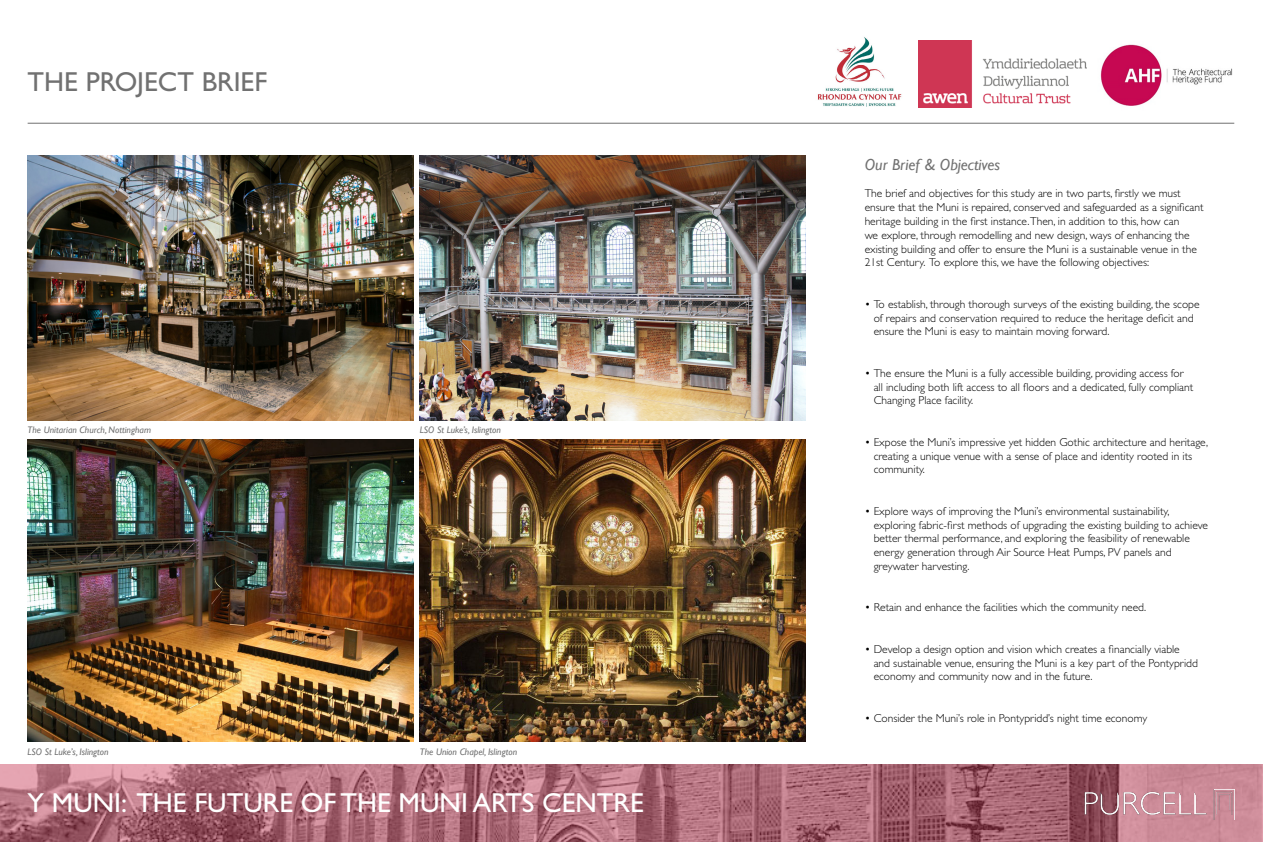
<style>
.page{position:relative;width:1263px;height:842px;background:#fff}
.page>*{position:absolute;margin:0;border:0;box-sizing:border-box;transform-origin:0 0}
.t1{font:27.5px "Gill Sans Std";color:#fff}
.t2{font:27.5px "Gill Sans Std";color:#717171}
.t3{font:italic 16px "Gill Sans";color:#717171}
.t4{font:300 11.5px/13.8px "Gill Sans Std";color:#000}
.t5{font:italic 9.5px "Gill Sans";color:#717171}
</style>
<div class="page">
<img style="left:28px;top:439px;width:386px;height:302px">
<img style="left:420px;top:439px;width:386px;height:302px">
<hr style="left:28px;top:123px;width:1206px;height:1px;background:#717171">
<img style="left:818px;top:37px;width:84px;height:70px">
<img style="left:918px;top:41px;width:168px;height:66px">
<img style="left:1100px;top:44px;width:133px;height:62px">
<svg style="left:0;top:764px;width:1263px;height:78px;background:#ab6a77"></svg>
<img style="left:1081px;top:789px;width:154px;height:31px">
<img style="left:28px;top:156px;width:386px;height:265px">
<img style="left:420px;top:156px;width:386px;height:265px">
<h1 class="t2" style="left:28px;top:66px;width:241px">THE PROJECT BRIEF</h1>
<p class="t5" style="left:28px;top:424px;width:125px">The Unitarian Church, Nottingham</p>
<p class="t5" style="left:420px;top:424px;width:83px">LSO St Luke’s, Islington</p>
<p class="t5" style="left:28px;top:746px;width:83px">LSO St Luke’s, Islington</p>
<p class="t5" style="left:420px;top:746px;width:99px">The Union Chapel, Islington</p>
<h1 class="t1" style="left:28px;top:787px;width:618px">Y MUNI: THE FUTURE OF THE MUNI ARTS CENTRE</h1>
<h2 class="t3" style="left:865px;top:155px;width:137px">Our Brief &amp; Objectives</h2>
<p class="t4" style="left:865px;top:187px;width:340px">The brief and objectives for this study are in two parts, firstly we must ensure that the Muni is repaired, conserved and safeguarded as a significant heritage building in the first instance.Then, in addition to this, how can<br>we explore, through remodelling and new design, ways of enhancing the existing building and offer to ensure the Muni is a sustainable venue in the 21st Century. To explore this, we have the following objectives:</p>
<p class="t4" style="left:874px;top:297px;width:327px;text-indent:-9px">• To establish, through thorough surveys of the existing building, the scope of repairs and conservation required to reduce the heritage deficit and ensure the Muni is easy to maintain moving forward.</p>
<p class="t4" style="left:874px;top:366px;width:321px;text-indent:-9px">• The ensure the Muni is a fully accessible building, providing access for all including both lift access to all floors and a dedicated, fully compliant<br>Changing Place facility.</p>
<p class="t4" style="left:874px;top:435px;width:336px;text-indent:-9px">• Expose the Muni’s impressive yet hidden Gothic architecture and heritage, creating a unique venue with a sense of place and identity rooted in its community.</p>
<p class="t4" style="left:874px;top:504px;width:336px;text-indent:-9px">• Explore ways of improving the Muni’s environmental sustainability, exploring fabric-first methods of upgrading the existing building to achieve better thermal performance, and exploring the feasibility of renewable energy generation through Air Source Heat Pumps, PV panels and greywater harvesting.</p>
<p class="t4" style="left:865px;top:601px;width:283px">• Retain and enhance the facilities which the community need.</p>
<p class="t4" style="left:874px;top:642px;width:326px;text-indent:-9px">• Develop a design option and vision which creates a financially viable and sustainable venue, ensuring the Muni is a key part of the Pontypridd economy and community now and in the future.</p>
<p class="t4" style="left:865px;top:711px;width:284px">• Consider the Muni’s role in Pontypridd’s night time economy</p>
</div>
